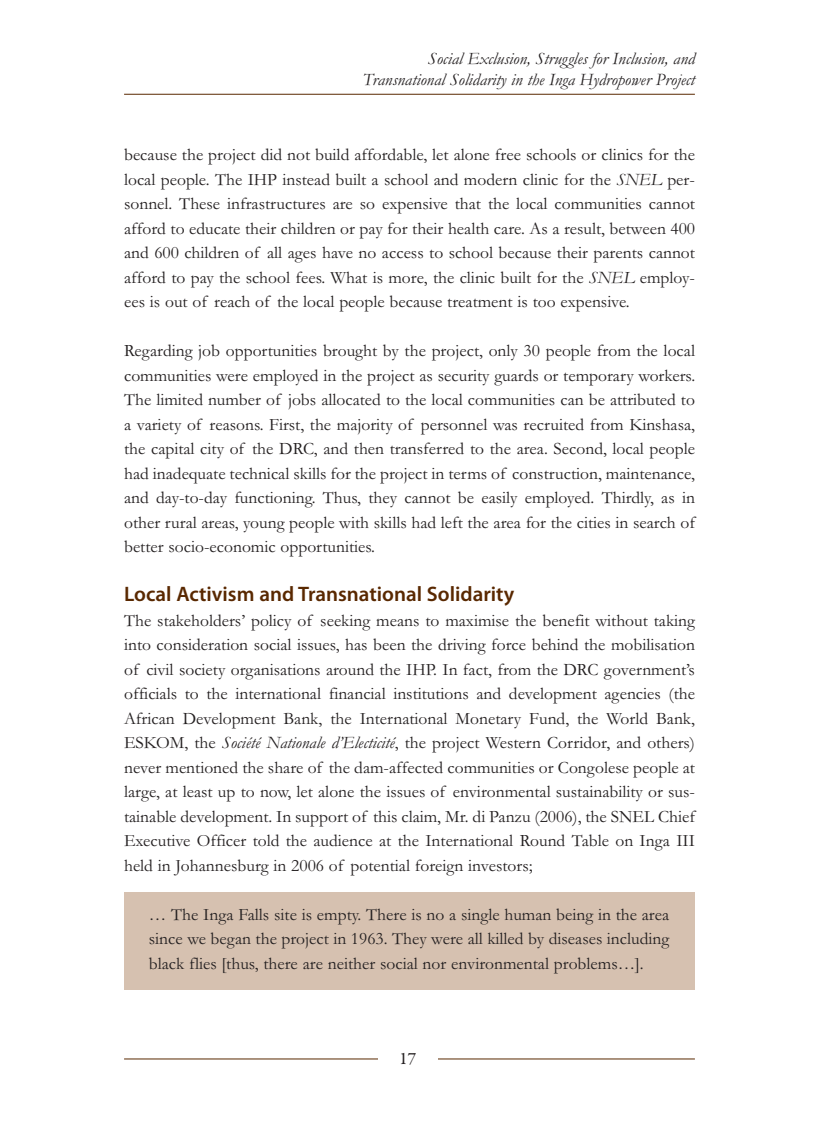
<style>
.page{position:relative;width:819px;height:1141px;background:#fff}
.page>*{position:absolute;margin:0;border:0;box-sizing:border-box;transform-origin:0 0}
.t1{font:600 21px "Myriad Pro";color:#592800}
.t2{font:17.5px/24.5px "Garamond";color:#231f20;text-align:justify}
.t3{font:italic 17.5px/21px "Garamond";color:#231f20;text-align:right}
.t4{font:17.5px "Garamond Premr Pro";color:#231f20}
.s1{font-style:italic}
</style>
<div class="page">
<hr style="left:124px;top:1058px;width:570px;height:1px;background:#592800">
<hr style="left:124px;top:94px;width:570px;height:1px;background:#592800">
<div style="left:378px;top:1052px;width:59px;height:34px;background:#fff"></div>
<div style="left:124px;top:892px;width:570px;height:98px;background:#d6c1b0"></div>
<p class="t3" style="left:362px;top:49px;width:334px">Social Exclusion, Struggles for Inclusion, and<br>Transnational Solidarity in the Inga Hydropower Project</p>
<p class="t2" style="left:124px;top:145px;width:572px">because the project did not build affordable, let alone free schools or clinics for the local people. The IHP instead built a school and modern clinic for the <span class="s1">SNEL</span> per&shy;sonnel. These infrastructures are so expensive that the local communities cannot afford to educate their children or pay for their health care. As a result, between 400 and 600 children of all ages have no access to school because their parents cannot afford to pay the school fees. What is more, the clinic built for the <span class="s1">SNEL</span> employ&shy;ees is out of reach of the local people because treatment is too expensive.</p>
<p class="t2" style="left:124px;top:341px;width:572px">Regarding job opportunities brought by the project, only 30 people from the local communities were employed in the project as security guards or temporary workers.<br>The limited number of jobs allocated to the local communities can be attributed to a variety of reasons. First, the majority of personnel was recruited from Kinshasa, the capital city of the DRC, and then transferred to the area. Second, local people had inadequate technical skills for the project in terms of construction, maintenance, and day-to-day functioning. Thus, they cannot be easily employed. Thirdly, as in other rural areas, young people with skills had left the area for the cities in search of better socio-economic opportunities.</p>
<p class="t1" style="left:124px;top:586px;width:391px">Local Activism and Transnational Solidarity</p>
<p class="t2" style="left:124px;top:610px;width:572px">The stakeholders’ policy of seeking means to maximise the benefit without taking into consideration social issues, has been the driving force behind the mobilisation of civil society organisations around the IHP. In fact, from the DRC government’s officials to the international financial institutions and development agencies (the African Development Bank, the International Monetary Fund, the World Bank, ESKOM, the <span class="s1">Société Nationale d’Electicité</span>, the project Western Corridor, and others) never mentioned the share of the dam-affected communities or Congolese people at large, at least up to now, let alone the issues of environmental sustainability or sus&shy;tainable development. In support of this claim, Mr. di Panzu (2006), the SNEL Chief Executive Officer told the audience at the International Round Table on Inga III held in Johannesburg in 2006 of potential foreign investors;</p>
<p class="t2" style="left:149px;top:904px;width:522px">… The Inga Falls site is empty. There is no a single human being in the area since we began the project in 1963. They were all killed by diseases including black flies [thus, there are neither social nor environmental problems…].</p>
<p class="t4" style="left:399px;top:1048px;width:19px">17</p>
</div>
